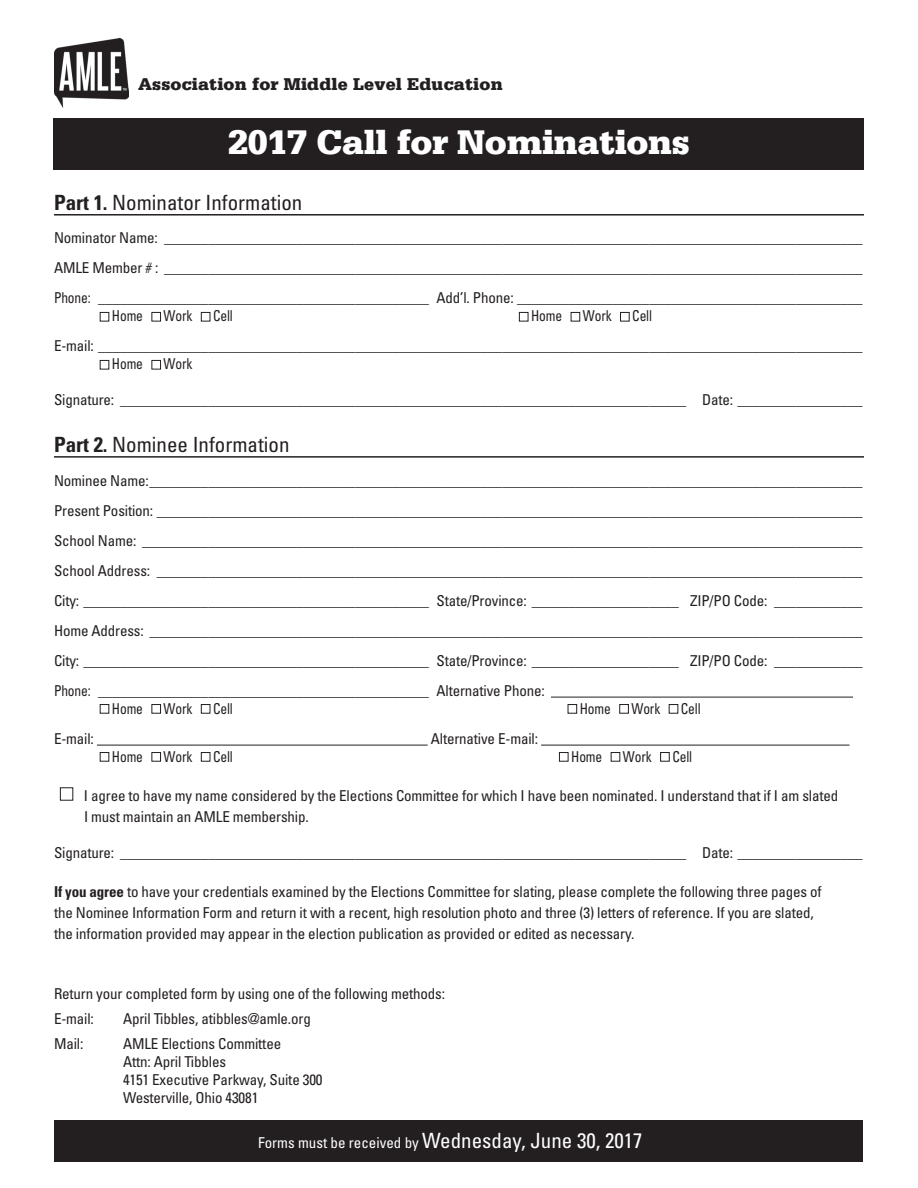
<style>
.page{position:relative;width:918px;height:1188px;background:#fff}
.page>*{position:absolute;margin:0;border:0;box-sizing:border-box;transform-origin:0 0}
.t1{font:900 36px "Serifa LT";letter-spacing:-.01em;color:#fff}
.t2{font:condensed 21px "Univers LT Std";color:#231f20}
.t3{font:900 18px "Serifa LT";letter-spacing:.01em;color:#231f20}
.t4{font:condensed 15px/21px "Univers LT Std";letter-spacing:-.01em;color:#231f20}
.t5{font:condensed 15px "Univers LT Std";letter-spacing:-.01em;color:#231f20;scale:.9 1}
.t6{font:condensed 15px "Univers LT Std";color:#fff}
.s1{font-weight:700}
.s2{font-size:21px}
</style>
<div class="page">
<div style="left:53px;top:118px;width:811px;height:51px;background:#231f20"></div>
<hr style="left:551px;top:697px;width:302px;height:1px;background:#231f20">
<hr style="left:97px;top:745px;width:331px;height:1px;background:#231f20">
<hr style="left:541px;top:745px;width:309px;height:1px;background:#231f20">
<div style="left:100px;top:704px;width:9px;height:10px;border:1px solid #231f20"></div>
<div style="left:151px;top:704px;width:10px;height:10px;border:1px solid #231f20"></div>
<div style="left:201px;top:704px;width:9px;height:10px;border:1px solid #231f20"></div>
<div style="left:568px;top:704px;width:9px;height:10px;border:1px solid #231f20"></div>
<div style="left:619px;top:704px;width:10px;height:10px;border:1px solid #231f20"></div>
<div style="left:669px;top:704px;width:9px;height:10px;border:1px solid #231f20"></div>
<div style="left:100px;top:752px;width:9px;height:10px;border:1px solid #231f20"></div>
<div style="left:151px;top:752px;width:10px;height:10px;border:1px solid #231f20"></div>
<div style="left:201px;top:752px;width:9px;height:10px;border:1px solid #231f20"></div>
<div style="left:559px;top:752px;width:9px;height:10px;border:1px solid #231f20"></div>
<div style="left:611px;top:752px;width:9px;height:10px;border:1px solid #231f20"></div>
<div style="left:660px;top:752px;width:10px;height:10px;border:1px solid #231f20"></div>
<div style="left:60px;top:787px;width:13px;height:14px;border:1px solid #231f20"></div>
<hr style="left:54px;top:456px;width:810px;height:2px;background:#231f20">
<div style="left:100px;top:312px;width:9px;height:9px;border:1px solid #231f20"></div>
<div style="left:151px;top:312px;width:10px;height:9px;border:1px solid #231f20"></div>
<div style="left:201px;top:312px;width:9px;height:9px;border:1px solid #231f20"></div>
<div style="left:519px;top:312px;width:9px;height:9px;border:1px solid #231f20"></div>
<div style="left:571px;top:312px;width:9px;height:9px;border:1px solid #231f20"></div>
<div style="left:620px;top:312px;width:10px;height:9px;border:1px solid #231f20"></div>
<div style="left:100px;top:360px;width:9px;height:9px;border:1px solid #231f20"></div>
<div style="left:151px;top:360px;width:10px;height:9px;border:1px solid #231f20"></div>
<hr style="left:54px;top:214px;width:810px;height:2px;background:#231f20">
<div style="left:55px;top:1120px;width:808px;height:42px;background:#231f20"></div>
<img style="left:54px;top:38px;width:75px;height:70px">
<p class="t3" style="left:138px;top:74px;width:366px">Association for Middle Level Education</p>
<p class="t1" style="left:228px;top:121px;width:463px">2017 Call for Nominations</p>
<p class="t2" style="left:54px;top:189px;width:250px"><span class="s1">Part 1.</span> Nominator Information</p>
<p class="t4" style="left:54px;top:227px;width:810px">Nominator Name: _______________________________________________________________________________________________</p>
<p class="t4" style="left:54px;top:257px;width:810px">AMLE Member # : _______________________________________________________________________________________________</p>
<p class="t5" style="left:54px;top:289px;width:900px">Phone: _____________________________________________ Add’l. Phone: _______________________________________________</p>
<p class="t5" style="left:112px;top:307px;width:36px">Home</p>
<p class="t5" style="left:164px;top:307px;width:34px">Work</p>
<p class="t5" style="left:213px;top:307px;width:24px">Cell</p>
<p class="t5" style="left:531px;top:307px;width:36px">Home</p>
<p class="t5" style="left:583px;top:307px;width:34px">Work</p>
<p class="t5" style="left:632px;top:307px;width:24px">Cell</p>
<p class="t4" style="left:54px;top:335px;width:810px">E-mail: ________________________________________________________________________________________________________</p>
<p class="t5" style="left:112px;top:355px;width:36px">Home</p>
<p class="t5" style="left:164px;top:355px;width:34px">Work</p>
<p class="t4" style="left:54px;top:389px;width:810px">Signature: _____________________________________________________________________________ Date: _________________</p>
<p class="t2" style="left:54px;top:431px;width:237px"><span class="s1">Part 2.</span> Nominee Information</p>
<p class="t4" style="left:54px;top:470px;width:810px">Nominee Name:_________________________________________________________________________________________________</p>
<p class="t4" style="left:54px;top:500px;width:810px">Present Position: ________________________________________________________________________________________________</p>
<p class="t4" style="left:54px;top:530px;width:810px">School Name: __________________________________________________________________________________________________</p>
<p class="t4" style="left:54px;top:560px;width:810px">School Address: ________________________________________________________________________________________________</p>
<p class="t4" style="left:54px;top:590px;width:810px">City: _______________________________________________ State/Province: ____________________ ZIP/PO Code: ____________</p>
<p class="t4" style="left:54px;top:620px;width:810px">Home Address: _________________________________________________________________________________________________</p>
<p class="t4" style="left:54px;top:650px;width:810px">City: _______________________________________________ State/Province: ____________________ ZIP/PO Code: ____________</p>
<p class="t5" style="left:54px;top:681px;width:547px">Phone: _____________________________________________ Alternative Phone:</p>
<p class="t5" style="left:112px;top:699px;width:36px">Home</p>
<p class="t5" style="left:164px;top:699px;width:34px">Work</p>
<p class="t5" style="left:213px;top:699px;width:24px">Cell</p>
<p class="t5" style="left:580px;top:699px;width:36px">Home</p>
<p class="t5" style="left:632px;top:699px;width:34px">Work</p>
<p class="t5" style="left:681px;top:699px;width:24px">Cell</p>
<p class="t4" style="left:54px;top:728px;width:41px">E-mail:</p>
<p class="t4" style="left:431px;top:728px;width:109px">Alternative E-mail:</p>
<p class="t5" style="left:112px;top:747px;width:36px">Home</p>
<p class="t5" style="left:164px;top:747px;width:34px">Work</p>
<p class="t5" style="left:213px;top:747px;width:24px">Cell</p>
<p class="t5" style="left:571px;top:747px;width:36px">Home</p>
<p class="t5" style="left:623px;top:747px;width:34px">Work</p>
<p class="t5" style="left:672px;top:747px;width:24px">Cell</p>
<p class="t4" style="left:84px;top:785px;width:756px">I agree to have my name considered by the Elections Committee for which I have been nominated. I understand that if I am slated<br>I must maintain an AMLE membership.</p>
<p class="t4" style="left:54px;top:842px;width:810px">Signature: _____________________________________________________________________________ Date: _________________</p>
<p class="t4" style="left:54px;top:881px;width:769px"><span class="s1">If you agree</span> to have your credentials examined by the Elections Committee for slating, please complete the following three pages of the Nominee Information Form and return it with a recent, high resolution photo and three (3) letters of reference. If you are slated, the information provided may appear in the election publication as provided or edited as necessary.</p>
<p class="t4" style="left:54px;top:983px;width:393px">Return your completed form by using one of the following methods:</p>
<p class="t4" style="left:54px;top:1008px;width:41px">E-mail:</p>
<p class="t4" style="left:123px;top:1008px;width:189px">April Tibbles, atibbles@amle.org</p>
<p class="t4" style="left:54px;top:1033px;width:31px">Mail:</p>
<p class="t4" style="left:123px;top:1033px;width:160px">AMLE Elections Committee</p>
<p class="t4" style="left:123px;top:1051px;width:105px">Attn: April Tibbles</p>
<p class="t4" style="left:123px;top:1069px;width:201px">4151 Executive Parkway, Suite 300</p>
<p class="t4" style="left:123px;top:1087px;width:137px">Westerville, Ohio 43081</p>
<p class="t6" style="left:258px;top:1133px;width:386px">Forms must be received by <span class="s2">Wednesday, June 30, 2017</span></p>
</div>
